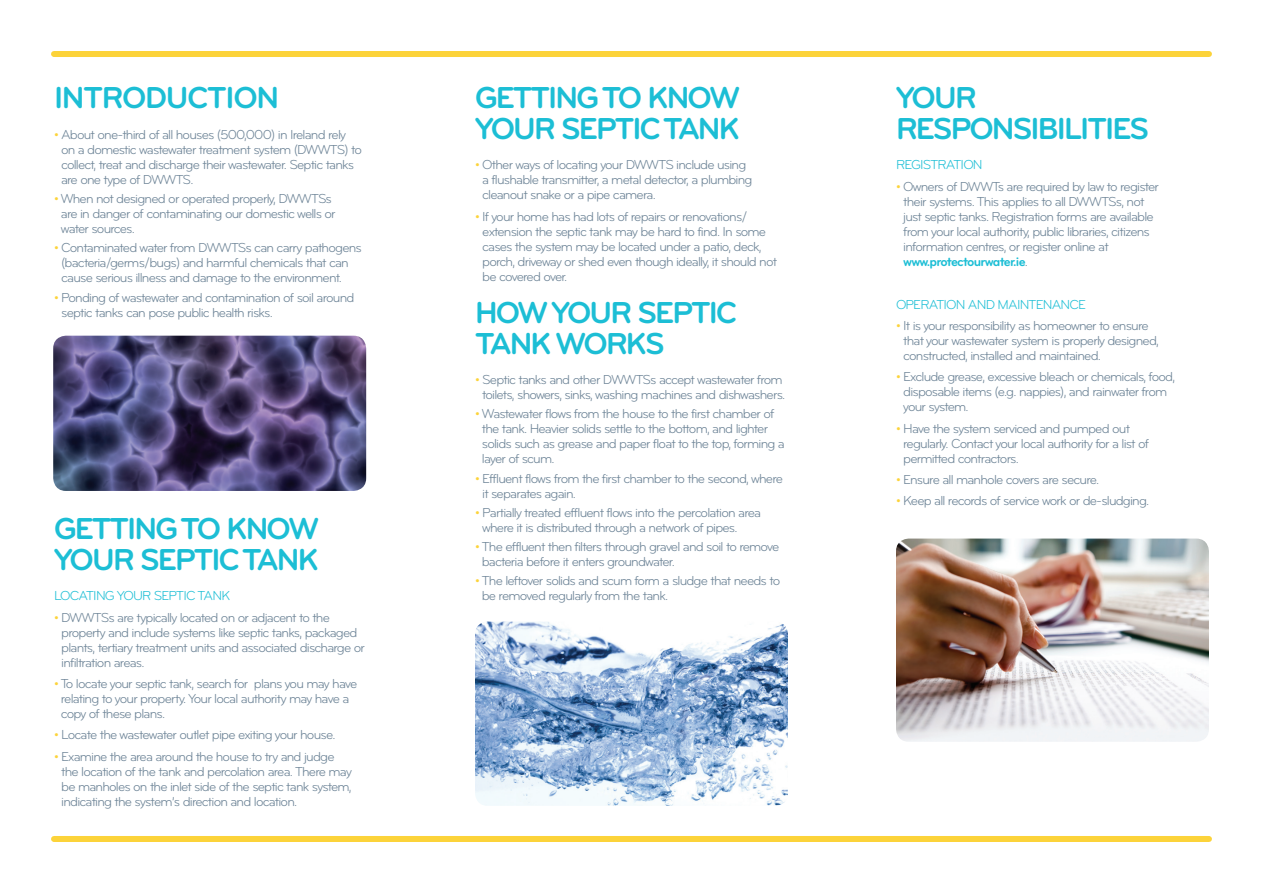
<style>
.page{position:relative;width:1263px;height:893px;background:#fff}
.page>*{position:absolute;margin:0;border:0;box-sizing:border-box;transform-origin:0 0}
.t1{font:31.5px/30.6px "Bryant Pro Bold Alt No 1";letter-spacing:-.06em;color:#1cbed5}
.t2{font:31.5px "Bryant Pro Bold Alt No 1";letter-spacing:-.04em;color:#1cbed5}
.t3{font:13.5px/15px "Bryant Pro";letter-spacing:-.06em;color:#6c8396}
.t4{font:13.5px "Bryant Pro";letter-spacing:-.06em;color:#1cbed5}
.t5{font:13.5px "Bryant Pro Bold Alt No 1";letter-spacing:-.06em;color:#1cbed5}
.s1{color:#fcd33a}
.s2{font-family:"Bryant Pro";color:#6c8396}
</style>
<div class="page">
<div style="left:54px;top:51px;width:1155px;height:6px;background:#fcd33a"></div>
<div style="left:54px;top:836px;width:1155px;height:6px;background:#fcd33a"></div>
<img style="left:53px;top:336px;width:313px;height:155px">
<img style="left:896px;top:539px;width:313px;height:203px">
<img style="left:475px;top:622px;width:313px;height:184px">
<h1 class="t2" style="left:54px;top:81px;width:227px">INTRODUCTION</h1>
<h1 class="t1" style="left:475px;top:82px;width:266px">GETTING TO KNOW</h1>
<p class="t3" style="left:54px;top:127px;width:294px"><span class="s1">•</span> About one-third of all houses (500,000) in Ireland rely</p>
<h1 class="t1" style="left:475px;top:113px;width:266px">YOUR SEPTIC TANK</h1>
<p class="t3" style="left:61px;top:142px;width:303px">on a domestic wastewater treatment system (DWWTS) to collect, treat and discharge their wastewater. Septic tanks are one type of DWWTS.</p>
<p class="t3" style="left:61px;top:191px;width:276px;text-indent:-7px"><span class="s1">•</span> When not designed or operated properly, DWWTSs are in danger of contaminating our domestic wells or water sources.</p>
<p class="t3" style="left:61px;top:240px;width:302px;text-indent:-7px"><span class="s1">•</span> Contaminated water from DWWTSs can carry pathogens (bacteria/germs/bugs) and harmful chemicals that can cause serious illness and damage to the environment.</p>
<p class="t3" style="left:61px;top:290px;width:295px;text-indent:-7px"><span class="s1">•</span> Ponding of wastewater and contamination of soil around septic tanks can pose public health risks.</p>
<p class="t3" style="left:482px;top:158px;width:272px;text-indent:-7px"><span class="s1">•</span> Other ways of locating your DWWTS include using a flushable transmitter, a metal detector, a plumbing cleanout snake or a pipe camera.</p>
<p class="t3" style="left:482px;top:209px;width:296px;text-indent:-7px"><span class="s1">•</span> If your home has had lots of repairs or renovations/ extension the septic tank may be hard to find. In some cases the system may be located under a patio, deck, porch, driveway or shed even though ideally, it should not be covered over.</p>
<h1 class="t1" style="left:475px;top:297px;width:264px">HOW YOUR SEPTIC<br>TANK WORKS</h1>
<h1 class="t1" style="left:54px;top:513px;width:266px">GETTING TO KNOW<br>YOUR SEPTIC TANK</h1>
<p class="t4" style="left:54px;top:589px;width:178px">LOCATING YOUR SEPTIC TANK</p>
<p class="t3" style="left:61px;top:610px;width:305px;text-indent:-7px"><span class="s1">•</span> DWWTSs are typically located on or adjacent to the property and include systems like septic tanks, packaged plants, tertiary treatment units and associated discharge or infiltration areas.</p>
<p class="t3" style="left:61px;top:676px;width:298px;text-indent:-7px"><span class="s1">•</span> To locate your septic tank, search for plans you may have relating to your property. Your local authority may have a copy of these plans.</p>
<p class="t3" style="left:54px;top:727px;width:283px"><span class="s1">•</span> Locate the wastewater outlet pipe exiting your house.</p>
<p class="t3" style="left:61px;top:749px;width:292px;text-indent:-7px"><span class="s1">•</span> Examine the area around the house to try and judge the location of the tank and percolation area. There may be manholes on the inlet side of the septic tank system, indicating the system’s direction and location.</p>
<p class="t3" style="left:475px;top:372px;width:312px;text-align:center"><span class="s1">•</span> Septic tanks and other DWWTSs accept wastewater from toilets, showers, sinks, washing machines and dishwashers.</p>
<p class="t3" style="left:482px;top:406px;width:304px;text-indent:-7px"><span class="s1">•</span> Wastewater flows from the house to the first chamber of the tank. Heavier solids settle to the bottom, and lighter solids such as grease and paper float to the top, forming a layer of scum.</p>
<p class="t3" style="left:482px;top:471px;width:302px;text-indent:-7px"><span class="s1">•</span> Effluent flows from the first chamber to the second, where it separates again.</p>
<p class="t3" style="left:482px;top:505px;width:280px;text-indent:-7px"><span class="s1">•</span> Partially treated effluent flows into the percolation area where it is distributed through a network of pipes.</p>
<p class="t3" style="left:482px;top:539px;width:299px;text-indent:-7px"><span class="s1">•</span> The effluent then filters through gravel and soil to remove bacteria before it enters groundwater.</p>
<p class="t3" style="left:482px;top:573px;width:300px;text-indent:-7px"><span class="s1">•</span> The leftover solids and scum form a sludge that needs to be removed regularly from the tank.</p>
<h1 class="t1" style="left:896px;top:82px;width:255px">YOUR<br>RESPONSIBILITIES</h1>
<p class="t4" style="left:896px;top:158px;width:88px">REGISTRATION</p>
<p class="t3" style="left:903px;top:179px;width:257px;text-indent:-7px"><span class="s1">•</span> Owners of DWWTs are required by law to register their systems. This applies to all DWWTSs, not just septic tanks. Registration forms are available from your local authority, public libraries, citizens information centres, or register online at</p>
<p class="t5" style="left:903px;top:254px;width:126px">www.protectourwater.ie<span class="s2">.</span></p>
<p class="t4" style="left:896px;top:297px;width:192px">OPERATION AND MAINTENANCE</p>
<p class="t3" style="left:903px;top:318px;width:257px;text-indent:-7px"><span class="s1">•</span> It is your responsibility as homeowner to ensure that your wastewater system is properly designed, constructed, installed and maintained.</p>
<p class="t3" style="left:903px;top:369px;width:274px;text-indent:-7px"><span class="s1">•</span> Exclude grease, excessive bleach or chemicals, food, disposable items (e.g. nappies), and rainwater from your system.</p>
<p class="t3" style="left:903px;top:421px;width:247px;text-indent:-7px"><span class="s1">•</span> Have the system serviced and pumped out regularly. Contact your local authority for a list of permitted contractors.</p>
<p class="t3" style="left:896px;top:472px;width:205px"><span class="s1">•</span> Ensure all manhole covers are secure.</p>
<p class="t3" style="left:896px;top:494px;width:255px"><span class="s1">•</span> Keep all records of service work or de-sludging.</p>
</div>
